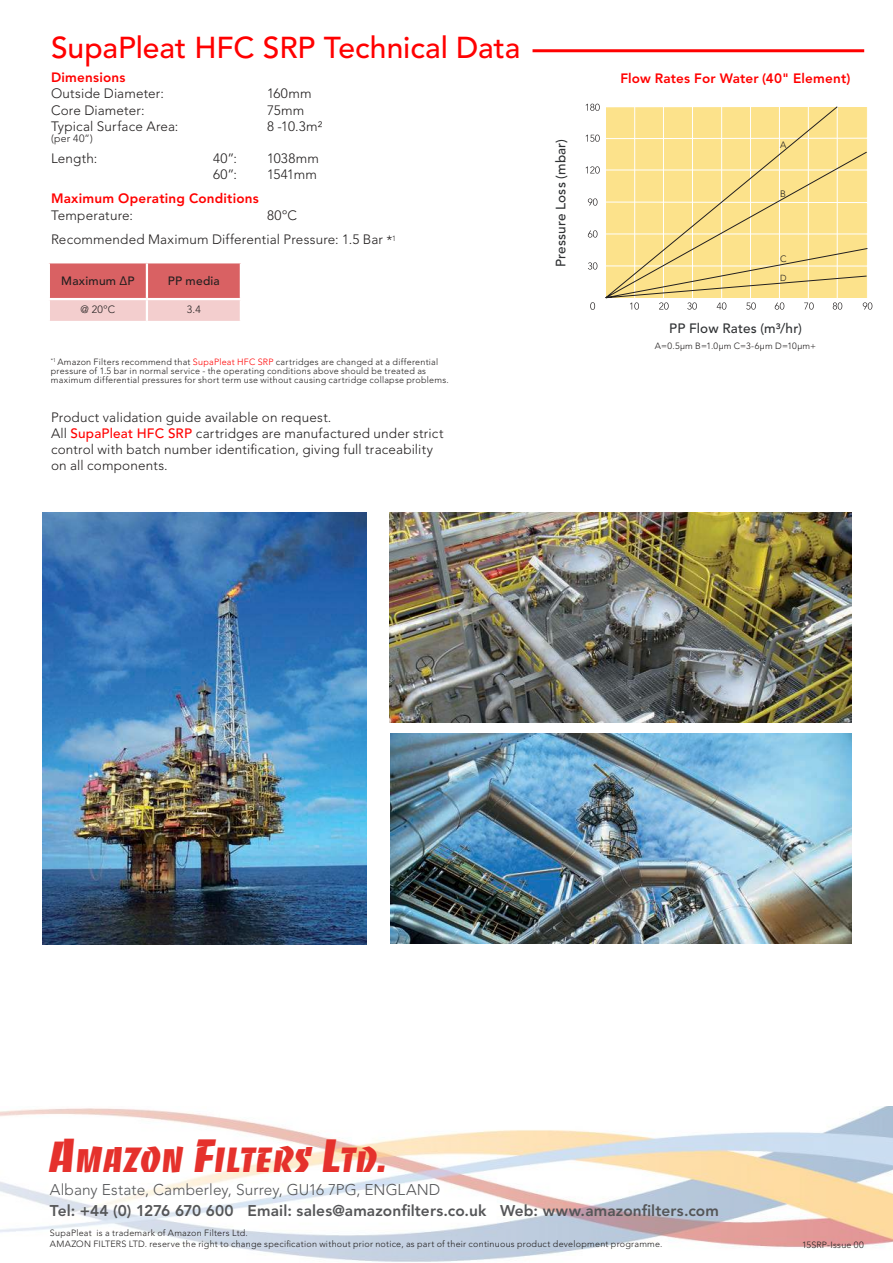
<style>
.page{position:relative;width:893px;height:1263px;background:#fff}
.page>*{position:absolute;margin:0;border:0;box-sizing:border-box;transform-origin:0 0}
.t1{font:34.05px "Banco";letter-spacing:-.005em;color:#e5312c}
.t2{font:500 30px "Avenir LT Std";letter-spacing:-.005em;color:#f00}
.t3{font:800 15.45px "Avenir LT Std";letter-spacing:.01em;color:#555658}
.t4{font:300 15.45px "Avenir LT Std";letter-spacing:.005em;color:#555658}
.t5{font:300 13.5px/16.2px "Avenir LT Std";letter-spacing:.01em;color:#221f1f}
.t6{font:800 13.5px "Avenir LT Std";letter-spacing:.015em;color:#f00}
.t7{font:500 13.5px "Avenir LT Std";letter-spacing:.015em;color:#2f3133}
.t8{font:500 12px "Avenir LT Std";letter-spacing:.02em;color:#221f1f}
.t9{font:300 10.5px "Avenir LT Std";letter-spacing:.03em;color:#221f1f}
.t10{font:300 9.15px "Avenir LT Std";color:#221f1f}
.t11{font:300 9px/9px "Avenir LT Std";letter-spacing:.025em;color:#221f1f}
.t12{font:300 8.7px "Avenir LT Std";color:#221f1f}
.s1{color:#f00}
.s2{font-weight:500;color:#f00}
.s3{font-size:45.3px}
</style>
<div class="page">
<img style="left:0;top:1106px;width:893px;height:156px">
<svg style="left:50px;top:263px;width:190px;height:58px;background:#e38b8c"></svg>
<hr style="left:146px;top:263px;width:2px;height:35px;background:#fff">
<hr style="left:48px;top:298px;width:99px;height:2px;background:#fff">
<hr style="left:147px;top:298px;width:95px;height:2px;background:#fff">
<hr style="left:146px;top:300px;width:2px;height:21px;background:#fff">
<hr style="left:532px;top:49px;width:332px;height:3px;background:#f00">
<img style="left:43px;top:512px;width:323px;height:432px">
<img style="left:389px;top:512px;width:462px;height:210px">
<img style="left:390px;top:733px;width:461px;height:210px">
<svg style="left:590px;top:302px;width:5px;height:8px"></svg>
<svg style="left:630px;top:302px;width:9px;height:8px"></svg>
<svg style="left:659px;top:302px;width:10px;height:8px"></svg>
<svg style="left:687px;top:302px;width:10px;height:8px"></svg>
<svg style="left:717px;top:302px;width:9px;height:8px"></svg>
<svg style="left:746px;top:302px;width:10px;height:8px"></svg>
<svg style="left:775px;top:302px;width:9px;height:8px"></svg>
<svg style="left:804px;top:302px;width:10px;height:8px"></svg>
<svg style="left:833px;top:302px;width:9px;height:8px"></svg>
<svg style="left:863px;top:302px;width:9px;height:8px"></svg>
<svg style="left:588px;top:262px;width:9px;height:8px"></svg>
<svg style="left:588px;top:230px;width:9px;height:8px"></svg>
<svg style="left:588px;top:198px;width:9px;height:8px"></svg>
<svg style="left:586px;top:166px;width:14px;height:8px"></svg>
<svg style="left:586px;top:135px;width:14px;height:7px"></svg>
<svg style="left:586px;top:104px;width:14px;height:7px"></svg>
<svg style="left:605px;top:106px;width:263px;height:193px;background:#f7df90"></svg>
<h2 class="t2" style="left:51px;top:35px;width:471px">SupaPleat HFC SRP Technical Data</h2>
<h3 class="t6" style="left:51px;top:72px;width:76px">Dimensions</h3>
<h3 class="t5" style="left:51px;top:87px;width:115px">Outside Diameter:</h3>
<h3 class="t5" style="left:267px;top:87px;width:46px">160mm</h3>
<h3 class="t5" style="left:51px;top:103px;width:95px">Core Diameter:</h3>
<h3 class="t5" style="left:267px;top:103px;width:39px">75mm</h3>
<h3 class="t5" style="left:51px;top:119px;width:129px">Typical Surface Area:</h3>
<h3 class="t5" style="left:267px;top:119px;width:57px">8 -10.3m²</h3>
<p class="t9" style="left:51px;top:134px;width:43px">(per 40”)</p>
<h3 class="t5" style="left:51px;top:151px;width:48px">Length:</h3>
<h3 class="t5" style="left:213px;top:151px;width:26px">40”:</h3>
<h3 class="t5" style="left:267px;top:151px;width:53px">1038mm</h3>
<h3 class="t5" style="left:213px;top:168px;width:26px">60”:</h3>
<h3 class="t5" style="left:267px;top:168px;width:51px">1541mm</h3>
<h3 class="t6" style="left:51px;top:193px;width:209px">Maximum Operating Conditions</h3>
<h3 class="t5" style="left:51px;top:208px;width:84px">Temperature:</h3>
<h3 class="t5" style="left:51px;top:204px;width:347px;line-height:24px;text-indent:216px">80ºC<br>Recommended Maximum Differential Pressure: 1.5 Bar *<sup>1</sup></h3>
<h3 class="t8" style="left:61px;top:276px;width:75px">Maximum ∆P</h3>
<h3 class="t8" style="left:168px;top:276px;width:53px">PP media</h3>
<p class="t9" style="left:81px;top:305px;width:36px">@ 20ºC</p>
<p class="t9" style="left:187px;top:305px;width:15px">3.4</p>
<p class="t11" style="left:51px;top:358px;width:399px"><sup>*1</sup> Amazon Filters recommend that <span class="s1">SupaPleat HFC SRP</span> cartridges are changed at a differential pressure of 1.5 bar in normal service - the operating conditions above should be treated as maximum differential pressures for short term use without causing cartridge collapse problems.</p>
<h3 class="t5" style="left:51px;top:410px;width:394px">Product validation guide available on request.<br>All <span class="s2">SupaPleat HFC SRP</span> cartridges are manufactured under strict control with batch number identification, giving full traceability on all components.</h3>
<h3 class="t7" style="left:555px;top:267px;width:130px;rotate:-90deg">Pressure Loss (mbar)</h3>
<h3 class="t6" style="left:620px;top:73px;width:232px">Flow Rates For Water (40" Element)</h3>
<p class="t10" style="left:780px;top:140px;width:8px">A</p>
<p class="t10" style="left:780px;top:190px;width:7px">B</p>
<p class="t10" style="left:780px;top:255px;width:8px">C</p>
<p class="t12" style="left:780px;top:275px;width:8px">D</p>
<h3 class="t7" style="left:669px;top:323px;width:134px">PP Flow Rates (m3/hr)</h3>
<p class="t11" style="left:655px;top:342px;width:163px">A=0.5µm B=1.0µm C=3-6µm D=10µm+</p>
<h1 class="t1" style="left:50px;top:1140px;width:339px"><span class="s3">A</span>MAZON <span class="s3">F</span>ILTERS <span class="s3">L</span>TD.</h1>
<h3 class="t4" style="left:50px;top:1183px;width:392px">Albany Estate, Camberley, Surrey, GU16 7PG, ENGLAND</h3>
<p class="t11" style="left:50px;top:1228px;width:614px;line-height:10.8px">SupaPleat is a trademark of Amazon Filters Ltd.<br>AMAZON FILTERS LTD. reserve the right to change specification without prior notice, as part of their continuous product development programme.</p>
<h3 class="t3" style="left:50px;top:1204px;width:670px">Tel: +44 (0) 1276 670 600 Email: sales@amazonfilters.co.uk Web: www.amazonfilters.com</h3>
<p class="t11" style="left:802px;top:1241px;width:63px">15SRP-Issue 00</p>
</div>
